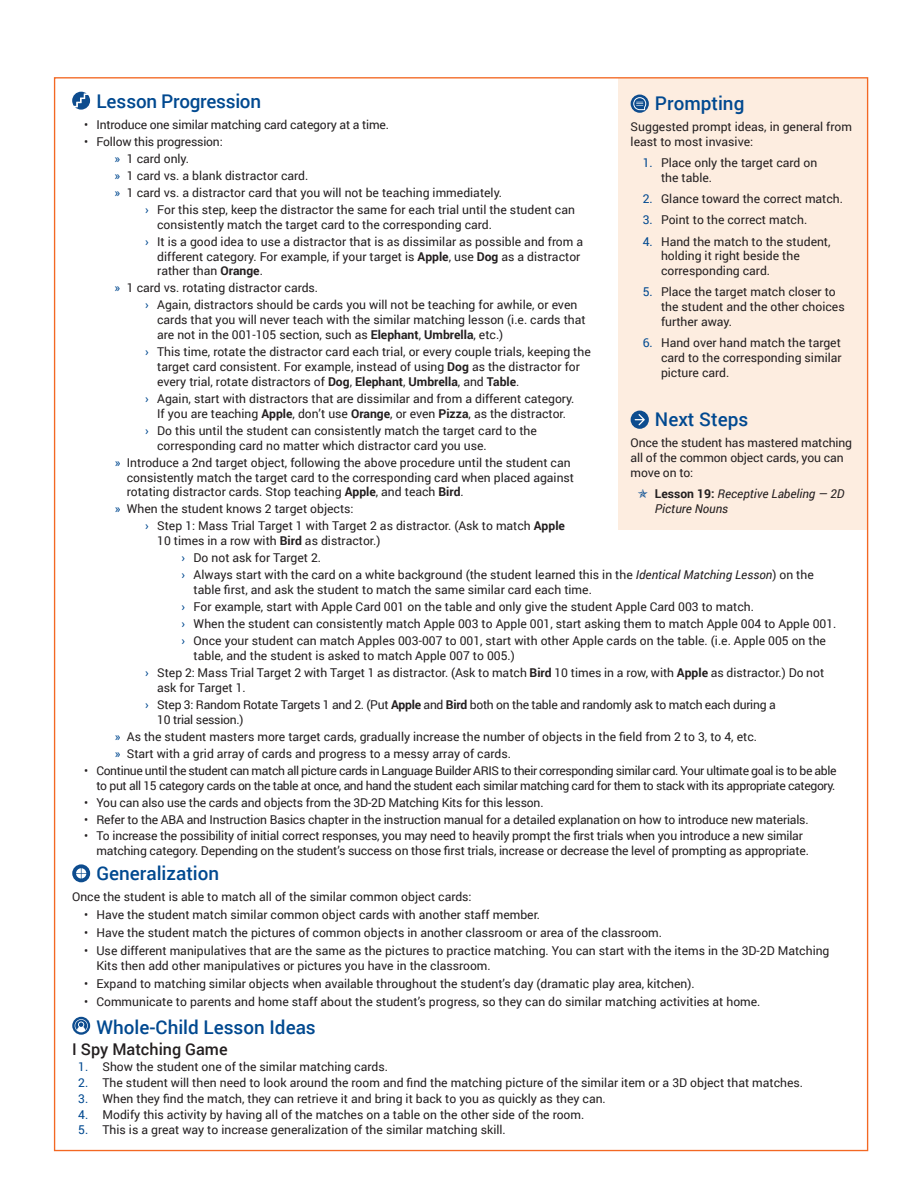
<style>
.page{position:relative;width:918px;height:1188px;background:#fff}
.page>*{position:absolute;margin:0;border:0;box-sizing:border-box;transform-origin:0 0}
.t1{font:500 18.9px "Roboto";color:#014990}
.t2{font:500 16.2px "Roboto";color:#231f20}
.t3{font:12.15px/14.9px "Roboto";color:#231f20}
.t4{font:12.15px/14.9px "Roboto";letter-spacing:-.03em;color:#231f20;text-align:right}
.t5{font:12.15px/17.1px "Roboto";letter-spacing:-.02em;color:#231f20}
.t6{font:italic 12.15px/14.9px "Roboto";color:#231f20}
.s1{color:#014990}
.s2{font-weight:700}
.s3{font-style:italic}
.s4{font-weight:700;font-style:normal}
</style>
<div class="page">
<svg style="left:72px;top:92px;width:18px;height:18px"></svg>
<div style="left:72px;top:864px;width:18px;height:18px;background:#0d4c8e;border-radius:50%"></div>
<svg style="left:76px;top:868px;width:10px;height:11px"></svg>
<svg style="left:72px;top:1017px;width:18px;height:18px"></svg>
<svg style="left:75px;top:1019px;width:13px;height:13px"></svg>
<div style="left:618px;top:78px;width:250px;height:451px;background:#fdede0"></div>
<svg style="left:631px;top:95px;width:18px;height:18px"></svg>
<svg style="left:633px;top:97px;width:13px;height:13px"></svg>
<div style="left:631px;top:411px;width:18px;height:18px;background:#0d4c8e;border-radius:50%"></div>
<svg style="left:635px;top:414px;width:10px;height:11px"></svg>
<p class="t1" style="left:96px;top:88px;width:166px">Lesson Progression</p>
<p class="t3" style="left:84px;top:116px;width:306px">• Introduce one similar matching card category at a time.</p>
<p class="t3" style="left:84px;top:134px;width:140px">• Follow this progression:</p>
<p class="t3" style="left:115px;top:151px;width:76px"><span class="s1">»</span> 1 card only.</p>
<p class="t3" style="left:115px;top:168px;width:195px"><span class="s1">»</span> 1 card vs. a blank distractor card.</p>
<p class="t3" style="left:115px;top:185px;width:389px"><span class="s1">»</span> 1 card vs. a distractor card that you will not be teaching immediately.</p>
<p class="t3" style="left:145px;top:202px;width:431px"><span class="s1">›</span> For this step, keep the distractor the same for each trial until the student can</p>
<p class="t3" style="left:145px;top:215px;width:440px;line-height:17.1px;text-indent:12px">consistently match the target card to the corresponding card.<br><span class="s1">›</span> It is a good idea to use a distractor that is as dissimilar as possible and from a</p>
<p class="t3" style="left:157px;top:248px;width:425px">different category. For example, if your target is <span class="s2">Apple</span>, use <span class="s2">Dog</span> as a distractor rather than <span class="s2">Orange</span>.</p>
<p class="t3" style="left:145px;top:279px;width:434px;line-height:17.1px;text-indent:-30px"><span class="s1">»</span> 1 card vs. rotating distractor cards.<br><span class="s1">›</span> Again, distractors should be cards you will not be teaching for awhile, or even</p>
<p class="t3" style="left:157px;top:312px;width:430px">cards that you will never teach with the similar matching lesson (i.e. cards that are not in the 001-105 section, such as <span class="s2">Elephant</span>, <span class="s2">Umbrella</span>, etc.)</p>
<p class="t3" style="left:157px;top:344px;width:435px;text-indent:-12px"><span class="s1">›</span> This time, rotate the distractor card each trial, or every couple trials, keeping the target card consistent. For example, instead of using <span class="s2">Dog</span> as the distractor for every trial, rotate distractors of <span class="s2">Dog</span>, <span class="s2">Elephant</span>, <span class="s2">Umbrella</span>, and <span class="s2">Table</span>.</p>
<p class="t3" style="left:145px;top:391px;width:431px;text-align:center"><span class="s1">›</span> Again, start with distractors that are dissimilar and from a different category.<br>If you are teaching <span class="s2">Apple</span>, don’t use <span class="s2">Orange</span>, or even <span class="s2">Pizza</span>, as the distractor.</p>
<p class="t3" style="left:157px;top:423px;width:381px;text-indent:-12px"><span class="s1">›</span> Do this until the student can consistently match the target card to the corresponding card no matter which distractor card you use.</p>
<p class="t3" style="left:127px;top:455px;width:449px;text-indent:-12px"><span class="s1">»</span> Introduce a 2nd target object, following the above procedure until the student can consistently match the target card to the corresponding card when placed against rotating distractor cards. Stop teaching <span class="s2">Apple</span>, and teach <span class="s2">Bird</span>.</p>
<p class="t3" style="left:145px;top:500px;width:421px;line-height:17.1px;text-indent:-30px"><span class="s1">»</span> When the student knows 2 target objects:<br><span class="s1">›</span> Step 1: Mass Trial Target 1 with Target 2 as distractor. (Ask to match <span class="s2">Apple</span></p>
<p class="t3" style="left:181px;top:532px;width:634px;line-height:17.1px;text-indent:-24px">10 times in a row with <span class="s2">Bird</span> as distractor.)<br><span class="s1">›</span> Do not ask for Target 2.<br><span class="s1">›</span> Always start with the card on a white background (the student learned this in the <span class="s3">Identical Matching Lesson</span>) on the</p>
<p class="t3" style="left:182px;top:581px;width:656px;line-height:17.1px;text-indent:12px">table first, and ask the student to match the same similar card each time.<br><span class="s1">›</span> For example, start with Apple Card 001 on the table and only give the student Apple Card 003 to match.<br><span class="s1">›</span> When the student can consistently match Apple 003 to Apple 001, start asking them to match Apple 004 to Apple 001. <span class="s1">›</span> Once your student can match Apples 003-007 to 001, start with other Apple cards on the table. (i.e. Apple 005 on the</p>
<p class="t3" style="left:145px;top:647px;width:681px;line-height:17.1px;text-indent:49px">table, and the student is asked to match Apple 007 to 005.)<br><span class="s1">›</span> Step 2: Mass Trial Target 2 with Target 1 as distractor. (Ask to match <span class="s2">Bird</span> 10 times in a row, with <span class="s2">Apple</span> as distractor.) Do not</p>
<p class="t5" style="left:145px;top:679px;width:632px;text-indent:12px">ask for Target 1.<br><span class="s1">›</span> Step 3: Random Rotate Targets 1 and 2. (Put <span class="s2">Apple</span> and <span class="s2">Bird</span> both on the table and randomly ask to match each during a</p>
<p class="t3" style="left:115px;top:711px;width:644px;line-height:17.1px;text-indent:43px">10 trial session.)<br><span class="s1">»</span> As the student masters more target cards, gradually increase the number of objects in the field from 2 to 3, to 4, etc. <span class="s1">»</span> Start with a grid array of cards and progress to a messy array of cards.</p>
<p class="t4" style="left:84px;top:763px;width:754px">• Continue until the student can match all picture cards in Language Builder ARIS to their corresponding similar card. Your ultimate goal is to be able to put all 15 category cards on the table at once, and hand the student each similar matching card for them to stack with its appropriate category.</p>
<p class="t3" style="left:84px;top:795px;width:461px">• You can also use the cards and objects from the 3D-2D Matching Kits for this lesson.</p>
<p class="t3" style="left:84px;top:812px;width:726px">• Refer to the ABA and Instruction Basics chapter in the instruction manual for a detailed explanation on how to introduce new materials.</p>
<p class="t3" style="left:96px;top:828px;width:714px;text-indent:-12px">• To increase the possibility of initial correct responses, you may need to heavily prompt the first trials when you introduce a new similar matching category. Depending on the student’s success on those first trials, increase or decrease the level of prompting as appropriate.</p>
<p class="t1" style="left:96px;top:860px;width:124px">Generalization</p>
<p class="t3" style="left:72px;top:889px;width:401px">Once the student is able to match all of the similar common object cards:</p>
<p class="t3" style="left:84px;top:907px;width:457px">• Have the student match similar common object cards with another staff member.</p>
<p class="t3" style="left:84px;top:925px;width:579px">• Have the student match the pictures of common objects in another classroom or area of the classroom.</p>
<p class="t3" style="left:96px;top:943px;width:735px;text-indent:-12px">• Use different manipulatives that are the same as the pictures to practice matching. You can start with the items in the 3D-2D Matching<br>Kits then add other manipulatives or pictures you have in the classroom.</p>
<p class="t3" style="left:84px;top:976px;width:612px">• Expand to matching similar objects when available throughout the student’s day (dramatic play area, kitchen).</p>
<p class="t3" style="left:84px;top:994px;width:678px">• Communicate to parents and home staff about the student’s progress, so they can do similar matching activities at home.</p>
<p class="t1" style="left:96px;top:1013px;width:221px">Whole-Child Lesson Ideas</p>
<p class="t2" style="left:72px;top:1037px;width:157px">I Spy Matching Game</p>
<p class="t3" style="left:78px;top:1058px;width:311px"><span class="s1">1.</span> Show the student one of the similar matching cards.</p>
<p class="t3" style="left:78px;top:1075px;width:727px"><span class="s1">2.</span> The student will then need to look around the room and find the matching picture of the similar item or a 3D object that matches.</p>
<p class="t3" style="left:78px;top:1091px;width:529px"><span class="s1">3.</span> When they find the match, they can retrieve it and bring it back to you as quickly as they can.</p>
<p class="t3" style="left:78px;top:1107px;width:508px"><span class="s1">4.</span> Modify this activity by having all of the matches on a table on the other side of the room.</p>
<p class="t3" style="left:78px;top:1121px;width:429px"><span class="s1">5.</span> This is a great way to increase generalization of the similar matching skill.</p>
<p class="t1" style="left:655px;top:90px;width:91px">Prompting</p>
<p class="t3" style="left:631px;top:119px;width:223px">Suggested prompt ideas, in general from least to most invasive:</p>
<p class="t3" style="left:661px;top:155px;width:158px;text-indent:-18px"><span class="s1">1.</span> Place only the target card on the table.</p>
<p class="t3" style="left:643px;top:191px;width:202px"><span class="s1">2.</span> Glance toward the correct match.</p>
<p class="t3" style="left:643px;top:212px;width:166px"><span class="s1">3.</span> Point to the correct match.</p>
<p class="t3" style="left:661px;top:233px;width:171px;text-indent:-18px"><span class="s1">4.</span> Hand the match to the student, holding it right beside the corresponding card.</p>
<p class="t3" style="left:661px;top:284px;width:185px;text-indent:-18px"><span class="s1">5.</span> Place the target match closer to the student and the other choices further away.</p>
<p class="t3" style="left:661px;top:335px;width:182px;text-align:justify;text-indent:-18px"><span class="s1">6.</span> Hand over hand match the target card to the corresponding similar picture card.</p>
<p class="t1" style="left:655px;top:406px;width:95px">Next Steps</p>
<p class="t3" style="left:631px;top:435px;width:223px">Once the student has mastered matching all of the common object cards, you can move on to:</p>
<p class="t6" style="left:655px;top:486px;width:191px"><span class="s4">Lesson 19:</span> Receptive Labeling — 2D<br>Picture Nouns</p>
</div>
